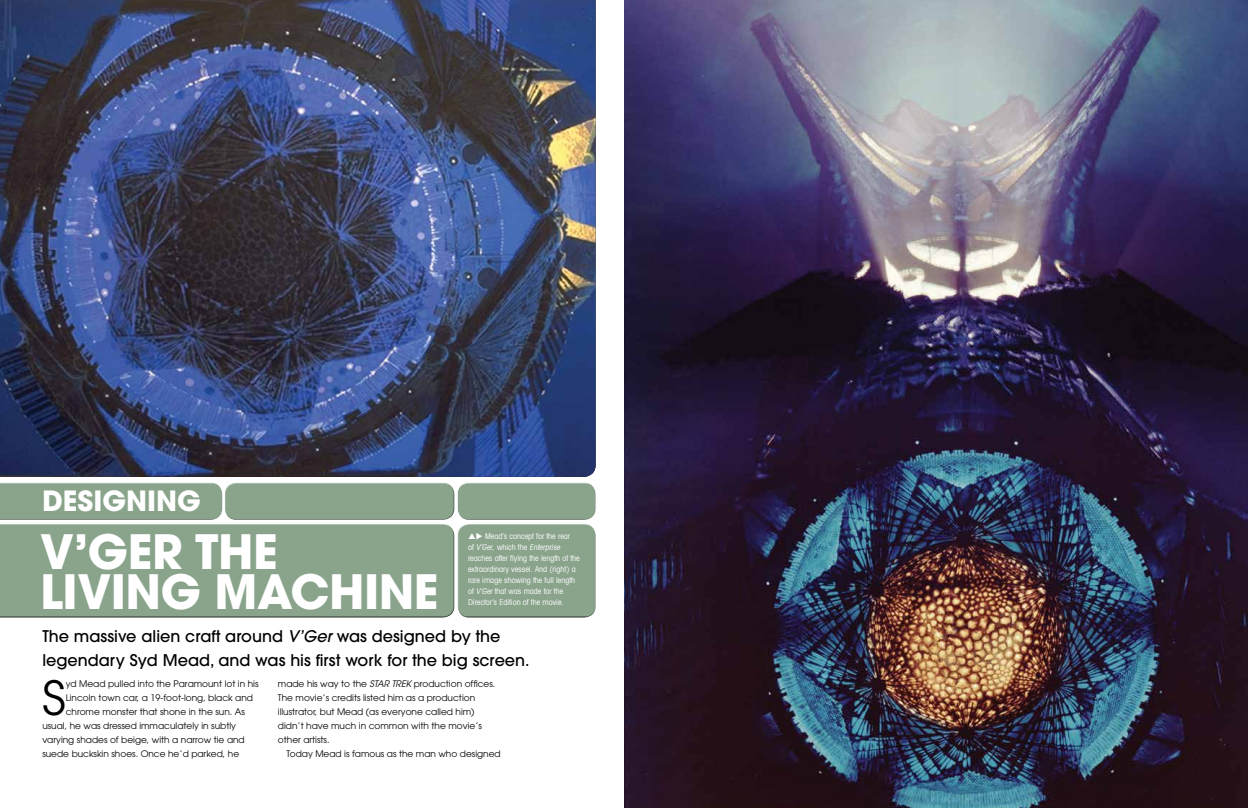
<style>
.page{position:relative;width:1248px;height:808px;background:#fff}
.page>*{position:absolute;margin:0;border:0;box-sizing:border-box;transform-origin:0 0}
.t1{font:700 47px/40px "Avant Garde LT";letter-spacing:-.01em;color:#fff}
.t2{font:46.8px "Avant Garde LT";color:#000}
.t3{font:700 27.7px "Avant Garde";color:#fff}
.t4{font:500 16px/24px "Avant Garde";color:#000}
.t5{font:9px "Avant Garde LT";color:#000}
.t6{font:condensed 8px/11px "Avant Garde LT";color:#fff}
.s1{font-style:italic}
.s2{font-family:"Avant Garde LT";font-style:italic}
</style>
<div class="page">
<img style="left:0;top:0;width:595px;height:477px">
<img style="left:624px;top:0;width:623px;height:808px">
<div style="left:0;top:523px;width:454px;height:89px;background:#fff;opacity:.75"></div>
<div style="left:0;top:527px;width:456px;height:91px;background:#8aa48c"></div>
<div style="left:457px;top:523px;width:138px;height:89px;background:#fff;opacity:.75"></div>
<div style="left:457px;top:527px;width:140px;height:91px;background:#8aa48c"></div>
<div style="left:0;top:481px;width:222px;height:33px;background:#fff;opacity:.75"></div>
<div style="left:0;top:486px;width:224px;height:34px;background:#8aa48c"></div>
<div style="left:457px;top:481px;width:138px;height:33px;background:#fff;opacity:.75"></div>
<div style="left:457px;top:486px;width:140px;height:34px;background:#8aa48c"></div>
<div style="left:224px;top:481px;width:230px;height:33px;background:#fff;opacity:.75"></div>
<div style="left:224px;top:486px;width:231px;height:34px;background:#8aa48c"></div>
<p class="t3" style="left:42px;top:483px;width:160px">DESIGNING</p>
<p class="t1" style="left:40px;top:531px;width:400px">V’GER THE<br>LIVING MACHINE</p>
<p class="t6" style="left:468px;top:531px;width:113px;text-indent:8px">◆ Mead’s concept for the rear<br>o f <span class="s1">V’Ger</span>, w h i c h t h e <span class="s1">Enterprise </span>reaches after flying the length of the extraordinary vessel. And (right) a rare image showing the full length of <span class="s1">V’Ger</span> that was made for the<br>Director’s Edition of the movie.</p>
<p class="t4" style="left:42px;top:624px;width:489px">The massive alien craft around <span class="s2">V’Ger</span> was designed by the legendary Syd Mead, and was his first work for the big screen.</p>
<p class="t2" style="left:42px;top:670px;width:25px">S</p>
<p class="t5" style="left:66px;top:678px;width:194px">yd Mead pulled into the Paramount lot in his</p>
<p class="t5" style="left:66px;top:692px;width:189px">Lincoln town car, a 19-foot-long, black and</p>
<p class="t5" style="left:66px;top:706px;width:181px">chrome monster that shone in the sun. As</p>
<p class="t5" style="left:42px;top:720px;width:195px">usual, he was dressed immaculately in subtly</p>
<p class="t5" style="left:42px;top:734px;width:204px">varying shades of beige, with a narrow tie and</p>
<p class="t5" style="left:42px;top:748px;width:198px">suede buckskin shoes. Once he’d parked, he</p>
<p class="t5" style="left:278px;top:678px;width:219px">made his way to the <span class="s1">STAR TREK</span> production offices.</p>
<p class="t5" style="left:278px;top:692px;width:199px">The movie’s credits listed him as a production</p>
<p class="t5" style="left:278px;top:706px;width:198px">illustrator, but Mead (as everyone called him)</p>
<p class="t5" style="left:278px;top:720px;width:206px">didn’t have much in common with the movie’s</p>
<p class="t5" style="left:278px;top:734px;width:53px">other artists.</p>
<p class="t5" style="left:286px;top:748px;width:216px">Today Mead is famous as the man who designed</p>
</div>
